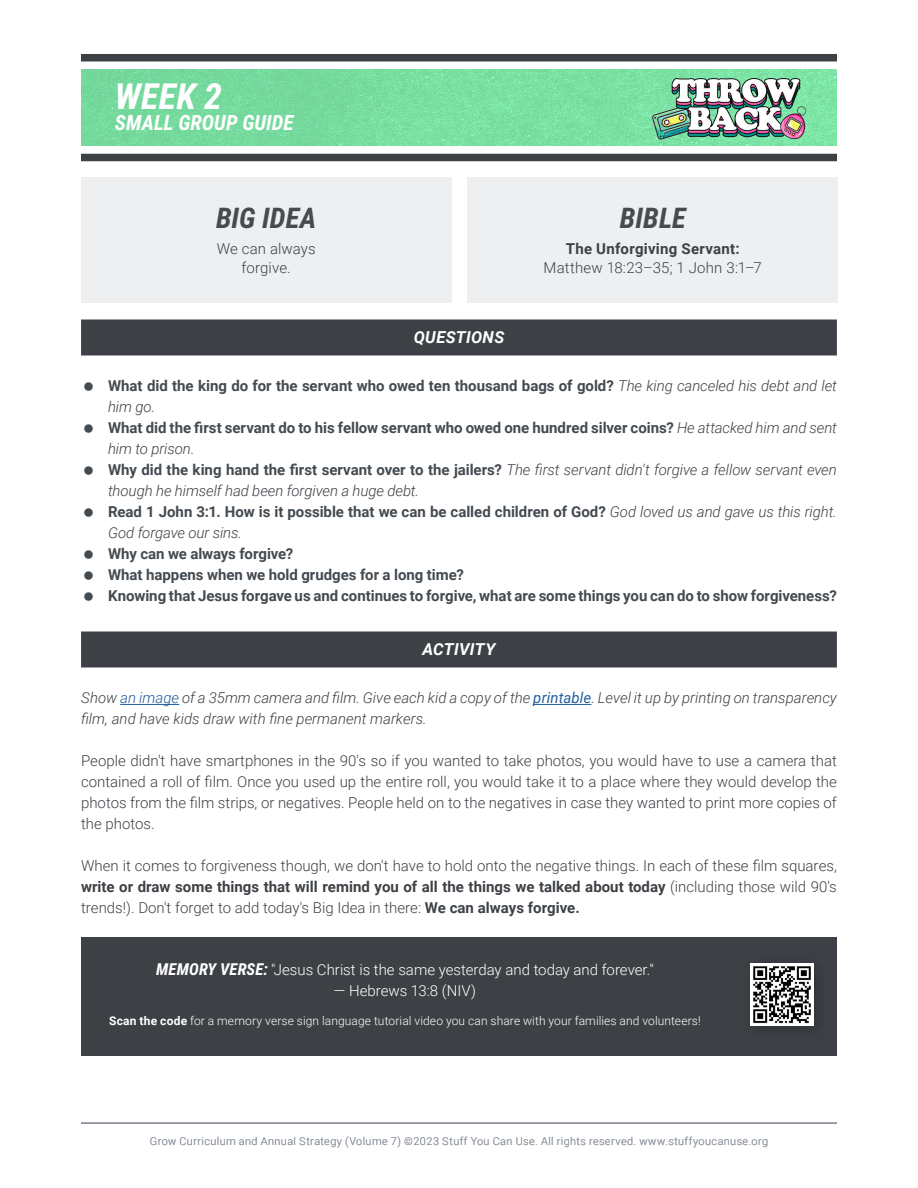
<style>
.page{position:relative;width:918px;height:1188px;background:#fff}
.page>*{position:absolute;margin:0;border:0;box-sizing:border-box;transform-origin:0 0}
.t1{font:italic 700 36px "Roboto Condensed";color:#fff}
.t2{font:italic 700 28.5px "Roboto Condensed";color:#454b51}
.t3{font:italic 700 21px "Roboto Condensed";color:#fff}
.t4{font:italic 700 16.5px "Roboto";letter-spacing:.02em;color:#fff}
.t5{font:300 15px/21px "Roboto";color:#3d4146;text-align:justify}
.t6{font:700 15px/21px "Roboto";color:#434a50}
.t7{font:italic 300 15px/21px "Roboto";color:#3d4146}
.t8{font:300 15px "Roboto";color:#fff}
.t9{font:700 15px "Roboto";letter-spacing:.02em;color:#3d4146}
.t10{font:300 12px "Roboto";letter-spacing:.01em;color:#fff}
.t11{font:300 10.8px "Roboto";letter-spacing:.04em;color:#8d949e}
.s1{font-weight:300;font-style:italic;color:#3d4146}
.s2{color:#215e9e}
.s3{font-weight:400;color:#215e9e}
.s4{font-weight:700}
.s5{font-family:"Roboto Condensed";font-weight:700;font-style:italic;font-size:16.5px}
</style>
<div class="page">
<hr style="left:81px;top:1122px;width:756px;height:2px;background:#8d949e">
<div style="left:468px;top:177px;width:370px;height:126px;background:#eeeff0"></div>
<div style="left:81px;top:177px;width:371px;height:126px;background:#eeeff0"></div>
<div style="left:81px;top:54px;width:756px;height:7px;background:#3d4146"></div>
<img style="left:81px;top:69px;width:756px;height:77px">
<div style="left:81px;top:154px;width:756px;height:7px;background:#3d4146"></div>
<div style="left:81px;top:320px;width:756px;height:36px;background:#3d4146"></div>
<div style="left:81px;top:632px;width:756px;height:36px;background:#3d4146"></div>
<hr style="left:120px;top:704px;width:59px;height:1px;background:#215e9e">
<hr style="left:533px;top:704px;width:58px;height:1px;background:#215e9e">
<div style="left:81px;top:938px;width:756px;height:69px;background:#3d4146"></div>
<div style="left:81px;top:992px;width:756px;height:64px;background:#3d4146"></div>
<img style="left:751px;top:963px;width:62px;height:63px">
<h1 class="t1" style="left:115px;top:71px;width:109px">WEEK 2</h1>
<h3 class="t3" style="left:115px;top:108px;width:180px">SMALL GROUP GUIDE</h3>
<h2 class="t2" style="left:216px;top:198px;width:102px">BIG IDEA</h2>
<p class="t5" style="left:217px;top:238px;width:100px;line-height:19.5px;text-align:center">We can always forgive.</p>
<h2 class="t2" style="left:620px;top:198px;width:68px">BIBLE</h2>
<p class="t9" style="left:566px;top:238px;width:176px">The Unforgiving Servant:</p>
<p class="t5" style="left:544px;top:257px;width:220px">Matthew 18:23–35; 1 John 3:1–7</p>
<p class="t4" style="left:414px;top:326px;width:92px">QUESTIONS</p>
<p class="t6" style="left:108px;top:375px;width:730px">What did the king do for the servant who owed ten thousand bags of gold? <span class="s1">The king canceled his debt and let him go.<br></span>What did the first servant do to his fellow servant who owed one hundred silver coins? <span class="s1">He attacked him and sent him to prison.<br></span>Why did the king hand the first servant over to the jailers? <span class="s1">The first servant didn't forgive a fellow servant even though he himself had been forgiven a huge debt.<br></span>Read 1 John 3:1. How is it possible that we can be called children of God? <span class="s1">God loved us and gave us this right.<br>God forgave our sins.</span></p>
<p class="t6" style="left:108px;top:543px;width:730px">Why can we always forgive?<br>What happens when we hold grudges for a long time?<br>Knowing that Jesus forgave us and continues to forgive, what are some things you can do to show forgiveness?</p>
<p class="t4" style="left:423px;top:638px;width:74px">ACTIVITY</p>
<p class="t7" style="left:81px;top:687px;width:757px">Show <span class="s2">an image</span> of a 35mm camera and film. Give each kid a copy of the <span class="s3">printable</span>. Level it up by printing on transparency film, and have kids draw with fine permanent markers.</p>
<p class="t5" style="left:81px;top:750px;width:757px">People didn't have smartphones in the 90's so if you wanted to take photos, you would have to use a camera that contained a roll of film. Once you used up the entire roll, you would take it to a place where they would develop the photos from the film strips, or negatives. People held on to the negatives in case they wanted to print more copies of the photos.</p>
<p class="t5" style="left:81px;top:855px;width:757px">When it comes to forgiveness though, we don't have to hold onto the negative things. In each of these film squares, <span class="s4">write or draw some things that will remind you of all the things we talked about today</span> (including those wild 90's trends!). Don't forget to add today's Big Idea in there: <span class="s4">We can always forgive.</span></p>
<p class="t8" style="left:156px;top:960px;width:499px"><span class="s5">MEMORY VERSE:</span> "Jesus Christ is the same yesterday and today and forever."</p>
<p class="t8" style="left:334px;top:981px;width:144px">— Hebrews 13:8 (NIV)</p>
<p class="t10" style="left:109px;top:1013px;width:593px"><span class="s4">Scan the code</span> for a memory verse sign language tutorial video you can share with your families and volunteers!</p>
<p class="t11" style="left:150px;top:1134px;width:620px">Grow Curriculum and Annual Strategy (Volume 7) ©2023 Stuff You Can Use. All rights reserved. www.stuffyoucanuse.org</p>
</div>
